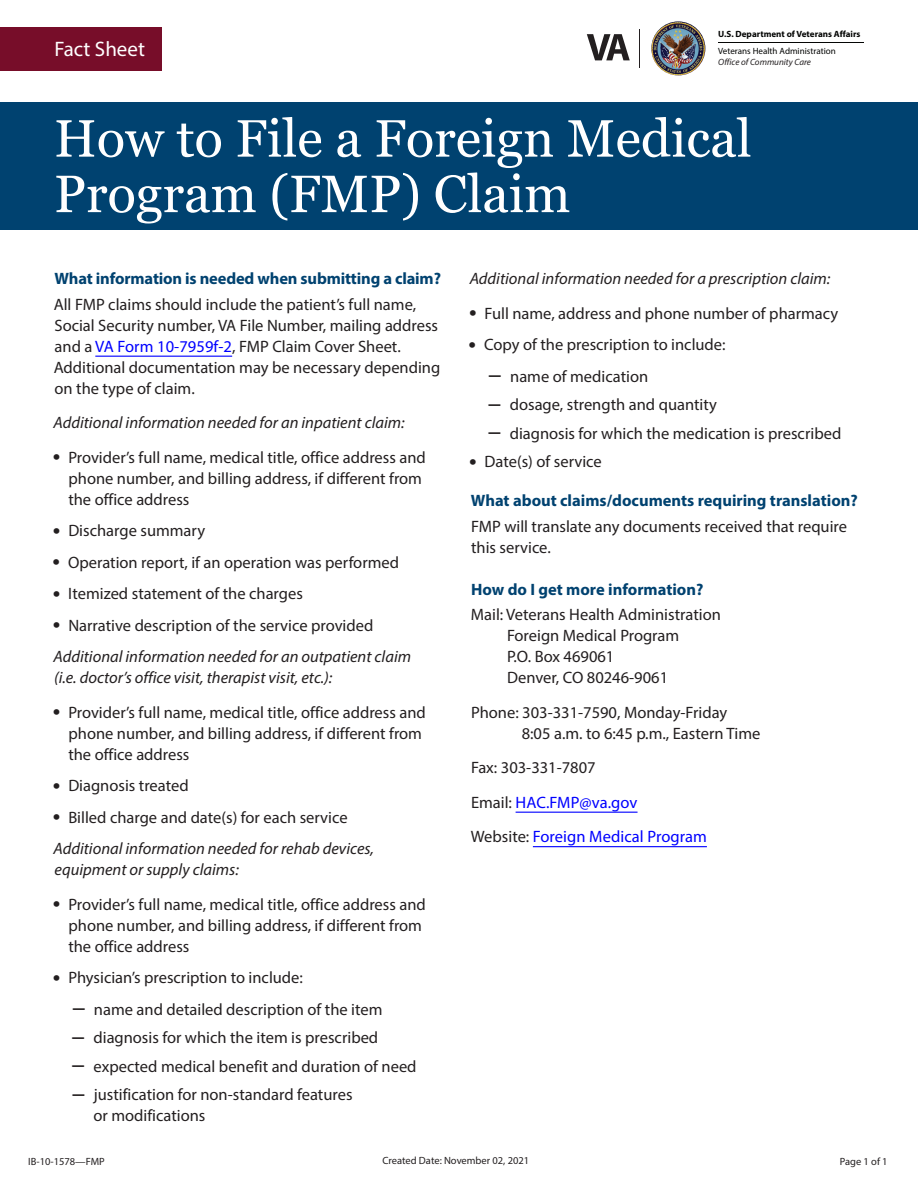
<style>
.page{position:relative;width:918px;height:1188px;background:#fff}
.page>*{position:absolute;margin:0;border:0;box-sizing:border-box;transform-origin:0 0}
.t1{font:52.5px/55.5px "Georgia";color:#fff}
.t2{font:21px "Myriad Pro";color:#fff}
.t3{font:16.5px/21px "Myriad Pro";color:#231f20}
.t4{font:italic 16.5px/31.5px "Myriad Pro";color:#231f20}
.t5{font:700 16.5px "Myriad Pro";letter-spacing:-.005em;color:#004270}
.t6{font:16.5px/34.5px "Myriad Pro";color:#00f}
.t7{font:10.5px "Myriad Pro";color:#231f20}
.t8{font:700 9px "Myriad Pro";color:#040504}
.t9{font:9px "Myriad Pro";color:#040504}
.t10{font:italic 9px "Myriad Pro";color:#231f20}
.s1{color:#00f}
.s2{font-size:27px}
.s3{font-style:normal;font-size:27px}
.s4{font-style:normal}
.s5{color:#231f20}
</style>
<div class="page">
<div style="left:0;top:27px;width:162px;height:43px;background:#770d29"></div>
<img style="left:651px;top:21px;width:54px;height:54px;border-radius:27px">
<hr style="left:640px;top:29px;width:1px;height:38px;background:#231f20">
<svg style="left:587px;top:34px;width:43px;height:26px"></svg>
<hr style="left:718px;top:42px;width:146px;height:1px;background:#050604">
<div style="left:0;top:102px;width:918px;height:128px;background:#004270"></div>
<hr style="left:95px;top:356px;width:137px;height:1px;background:#00f">
<hr style="left:516px;top:812px;width:122px;height:1px;background:#00f">
<hr style="left:533px;top:846px;width:174px;height:1px;background:#00f">
<p class="t2" style="left:54px;top:36px;width:92px">Fact Sheet</p>
<p class="t8" style="left:718px;top:28px;width:144px">U.S. Department of Veterans Affairs</p>
<p class="t9" style="left:718px;top:45px;width:119px">Veterans Health Administration</p>
<p class="t10" style="left:718px;top:56px;width:94px">Office of Community Care</p>
<h1 class="t1" style="left:54px;top:112px;width:699px">How to File a Foreign Medical<br>Program (FMP) Claim</h1>
<p class="t5" style="left:55px;top:268px;width:388px">What information is needed when submitting a claim?</p>
<p class="t3" style="left:54px;top:293px;width:388px">All FMP claims should include the patient’s full name, Social Security number, VA File Number, mailing address and a <span class="s1">VA Form 10-7959f-2</span>, FMP Claim Cover Sheet.<br>Additional documentation may be necessary depending on the type of claim.</p>
<p class="t4" style="left:53px;top:407px;width:353px">Additional information needed for an inpatient claim:</p>
<p class="t3" style="left:68px;top:446px;width:359px;text-indent:-15px"><span class="s2">•</span> Provider’s full name, medical title, office address and phone number, and billing address, if different from the office address</p>
<p class="t3" style="left:53px;top:520px;width:154px"><span class="s2">•</span> Discharge summary</p>
<p class="t3" style="left:53px;top:551px;width:348px"><span class="s2">•</span> Operation report, if an operation was performed</p>
<p class="t3" style="left:53px;top:583px;width:252px"><span class="s2">•</span> Itemized statement of the charges</p>
<p class="t4" style="left:53px;top:609px;width:360px"><span class="s3">•</span> <span class="s4">Narrative description of the service provided<br></span>Additional information needed for an outpatient claim</p>
<p class="t4" style="left:54px;top:662px;width:280px">(i.e. doctor’s office visit, therapist visit, etc.):</p>
<p class="t3" style="left:68px;top:701px;width:359px;text-indent:-15px"><span class="s2">•</span> Provider’s full name, medical title, office address and phone number, and billing address, if different from the office address</p>
<p class="t3" style="left:53px;top:775px;width:137px"><span class="s2">•</span> Diagnosis treated</p>
<p class="t4" style="left:53px;top:801px;width:323px"><span class="s3">•</span> <span class="s4">Billed charge and date(s) for each service<br></span>Additional information needed for rehab devices,</p>
<p class="t4" style="left:55px;top:854px;width:186px">equipment or supply claims:</p>
<p class="t3" style="left:68px;top:893px;width:359px;text-indent:-15px"><span class="s2">•</span> Provider’s full name, medical title, office address and phone number, and billing address, if different from the office address</p>
<p class="t3" style="left:53px;top:967px;width:252px"><span class="s2">•</span> Physician’s prescription to include:</p>
<p class="t3" style="left:72px;top:998px;width:312px"><span class="s2">–</span> name and detailed description of the item</p>
<p class="t3" style="left:72px;top:1027px;width:308px"><span class="s2">–</span> diagnosis for which the item is prescribed</p>
<p class="t3" style="left:72px;top:1055px;width:346px"><span class="s2">–</span> expected medical benefit and duration of need</p>
<p class="t3" style="left:94px;top:1084px;width:261px;text-indent:-22px"><span class="s2">–</span> justification for non-standard features or modifications</p>
<p class="t4" style="left:470px;top:263px;width:362px">Additional information needed for a prescription claim:</p>
<p class="t3" style="left:469px;top:302px;width:371px"><span class="s2">•</span> Full name, address and phone number of pharmacy</p>
<p class="t3" style="left:469px;top:334px;width:259px"><span class="s2">•</span> Copy of the prescription to include:</p>
<p class="t3" style="left:488px;top:365px;width:161px"><span class="s2">–</span> name of medication</p>
<p class="t3" style="left:488px;top:394px;width:230px"><span class="s2">–</span> dosage, strength and quantity</p>
<p class="t3" style="left:488px;top:422px;width:355px"><span class="s2">–</span> diagnosis for which the medication is prescribed</p>
<p class="t3" style="left:469px;top:451px;width:134px"><span class="s2">•</span> Date(s) of service</p>
<p class="t5" style="left:471px;top:490px;width:388px">What about claims/documents requiring translation?</p>
<p class="t3" style="left:471px;top:515px;width:377px">FMP will translate any documents received that require this service.</p>
<p class="t5" style="left:471px;top:578px;width:234px">How do I get more information?</p>
<p class="t3" style="left:507px;top:604px;width:215px;text-indent:-36px">Mail: Veterans Health Administration<br>Foreign Medical Program<br>P.O. Box 469061<br>Denver, CO 80246-9061</p>
<p class="t3" style="left:522px;top:701px;width:240px;text-indent:-51px">Phone: 303-331-7590, Monday-Friday<br>8:05 a.m. to 6:45 p.m., Eastern Time</p>
<p class="t6" style="left:471px;top:750px;width:238px"><span class="s5">Fax: 303-331-7807<br>Email:</span> HAC.FMP@va.gov<br><span class="s5">Website:</span> Foreign Medical Program</p>
<p class="t7" style="left:28px;top:1155px;width:78px">IB-10-1578—FMP</p>
<p class="t7" style="left:383px;top:1154px;width:148px">Created Date: November 02, 2021</p>
<p class="t7" style="left:840px;top:1155px;width:49px">Page 1 of 1</p>
</div>
